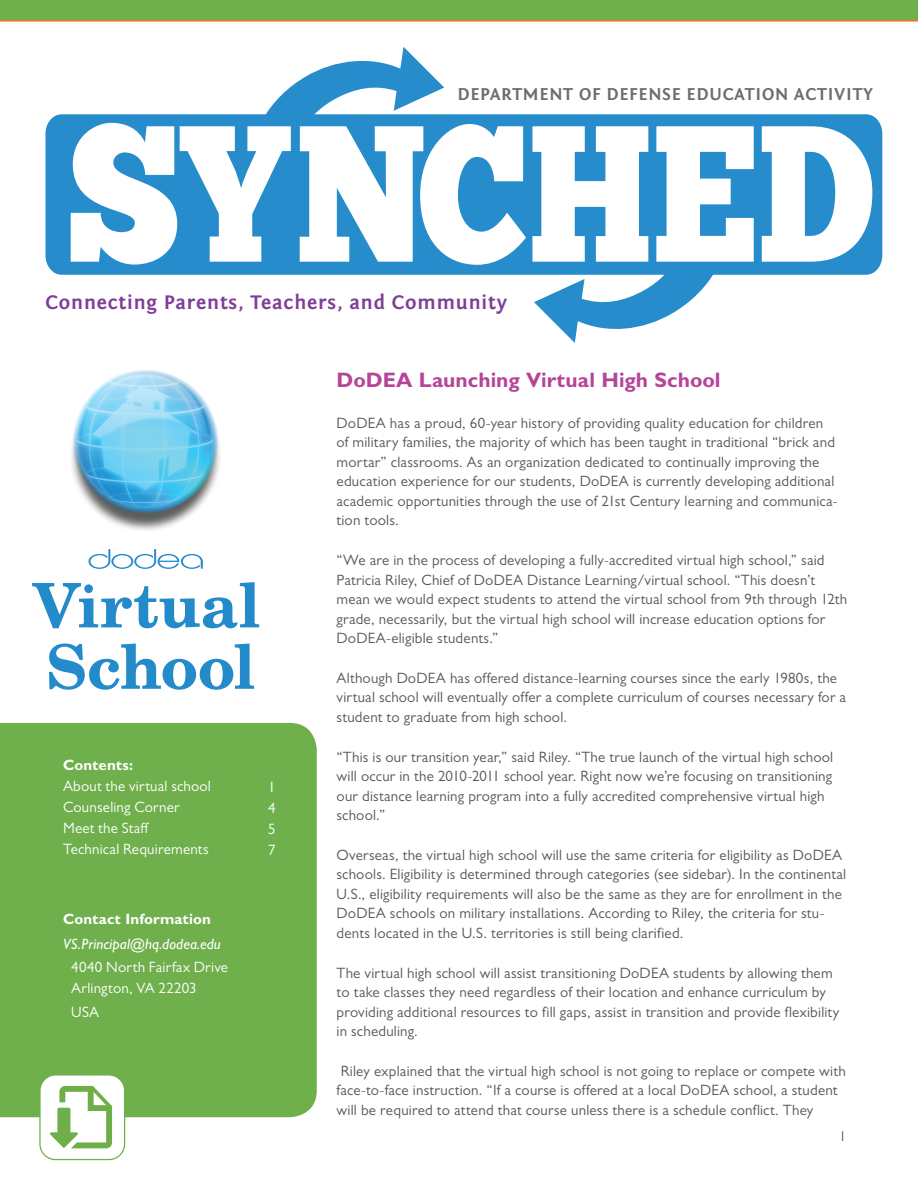
<style>
.page{position:relative;width:918px;height:1188px;background:#fff}
.page>*{position:absolute;margin:0;border:0;box-sizing:border-box;transform-origin:0 0}
.t1{font:193.65px "Chunk Five";color:#fff;scale:.83 1}
.MAIN_HEADINGS{font:700 21px "Gill Sans MT Pro";color:#b64499}
.t2{font:700 20.4px "Fontin Sans";letter-spacing:.04em;color:#7e3e98}
.t3{font:700 17.85px "Fontin Sans";letter-spacing:.04em;color:#6c6d70}
.INLINE_TEXT{font:15px/19.5px "Gill Sans MT Pro";letter-spacing:.01em;color:#57585a}
.ContactInfo{font:15px "Gill Sans MT Pro";letter-spacing:.015em;color:#fff}
.miniHeading{font:italic 500 15px "Gill Sans MT Pro";letter-spacing:.005em;color:#fff}
.miniHeading-2{font:700 15px "Gill Sans MT Pro";letter-spacing:.01em;color:#fff}
.ContactInfo-2{font:700 15px "Gill Sans MT Pro";letter-spacing:.01em;color:#fff}
.t4{font:300 14.25px "Gill Sans MT Pro";color:#231f20}
</style>
<div class="page">
<div style="left:0;top:723px;width:317px;height:394px;background:#6faf4c"></div>
<svg style="left:39px;top:1074px;width:86px;height:86px"></svg>
<svg style="left:32px;top:582px;width:227px;height:46px"></svg>
<svg style="left:49px;top:644px;width:205px;height:46px"></svg>
<svg style="left:89px;top:549px;width:114px;height:20px"></svg>
<img style="left:71px;top:370px;width:149px;height:160px">
<svg style="left:266px;top:47px;width:178px;height:67px"></svg>
<svg style="left:534px;top:275px;width:179px;height:68px"></svg>
<div style="left:45px;top:114px;width:837px;height:161px;background:#268ccb"></div>
<svg style="left:0;top:0;width:918px;height:22px;background:#7aac4d"></svg>
<p class="t3" style="left:458px;top:84px;width:417px">DEPARTMENT OF DEFENSE EDUCATION ACTIVITY</p>
<p class="t1" style="left:67px;top:104px;width:974px">SYNCHED</p>
<p class="t2" style="left:45px;top:291px;width:463px">Connecting Parents, Teachers, and Community</p>
<p class="ContactInfo-2" style="left:63px;top:756px;width:72px">Contents:</p>
<p class="ContactInfo" style="left:63px;top:777px;width:149px">About the virtual school</p>
<p class="ContactInfo" style="left:63px;top:798px;width:118px">Counseling Corner</p>
<p class="ContactInfo" style="left:63px;top:819px;width:88px">Meet the Staff</p>
<p class="ContactInfo" style="left:63px;top:840px;width:147px">Technical Requirements</p>
<p class="miniHeading-2" style="left:63px;top:909px;width:149px">Contact Information</p>
<p class="miniHeading" style="left:63px;top:935px;width:159px">VS.Principal@hq.dodea.edu</p>
<p class="ContactInfo" style="left:71px;top:958px;width:158px">4040 North Fairfax Drive</p>
<p class="ContactInfo" style="left:71px;top:979px;width:127px">Arlington, VA 22203</p>
<p class="ContactInfo" style="left:71px;top:1003px;width:29px">USA</p>
<p class="ContactInfo" style="left:268px;top:778px;width:9px">1</p>
<p class="ContactInfo" style="left:268px;top:799px;width:9px">4</p>
<p class="ContactInfo" style="left:268px;top:820px;width:9px">5</p>
<p class="ContactInfo" style="left:268px;top:841px;width:9px">7</p>
<p class="MAIN_HEADINGS" style="left:337px;top:367px;width:386px">DoDEA Launching Virtual High School</p>
<p class="INLINE_TEXT" style="left:337px;top:413px;width:503px">DoDEA has a proud, 60-year history of providing quality education for children of military families, the majority of which has been taught in traditional “brick and mortar” classrooms. As an organization dedicated to continually improving the education experience for our students, DoDEA is currently developing additional academic opportunities through the use of 21st Century learning and communica&shy;tion tools.</p>
<p class="INLINE_TEXT" style="left:337px;top:550px;width:512px">“We are in the process of developing a fully-accredited virtual high school,” said Patricia Riley, Chief of DoDEA Distance Learning/virtual school. “This doesn’t mean we would expect students to attend the virtual school from 9th through 12th grade, necessarily, but the virtual high school will increase education options for DoDEA-eligible students.”</p>
<p class="INLINE_TEXT" style="left:337px;top:668px;width:511px">Although DoDEA has offered distance-learning courses since the early 1980s, the virtual school will eventually offer a complete curriculum of courses necessary for a student to graduate from high school.</p>
<p class="INLINE_TEXT" style="left:337px;top:747px;width:498px">“This is our transition year,” said Riley. “The true launch of the virtual high school will occur in the 2010-2011 school year. Right now we’re focusing on transitioning our distance learning program into a fully accredited comprehensive virtual high school.”</p>
<p class="INLINE_TEXT" style="left:337px;top:845px;width:511px">Overseas, the virtual high school will use the same criteria for eligibility as DoDEA schools. Eligibility is determined through categories (see sidebar). In the continental U.S., eligibility requirements will also be the same as they are for enrollment in the DoDEA schools on military installations. According to Riley, the criteria for stu&shy;dents located in the U.S. territories is still being clarified.</p>
<p class="INLINE_TEXT" style="left:337px;top:963px;width:504px">The virtual high school will assist transitioning DoDEA students by allowing them to take classes they need regardless of their location and enhance curriculum by providing additional resources to fill gaps, assist in transition and provide flexibility in scheduling.</p>
<p class="INLINE_TEXT" style="left:337px;top:1061px;width:511px">Riley explained that the virtual high school is not going to replace or compete with face-to-face instruction. “If a course is offered at a local DoDEA school, a student will be required to attend that course unless there is a schedule conflict. They</p>
<p class="t4" style="left:839px;top:1128px;width:9px">1</p>
</div>
